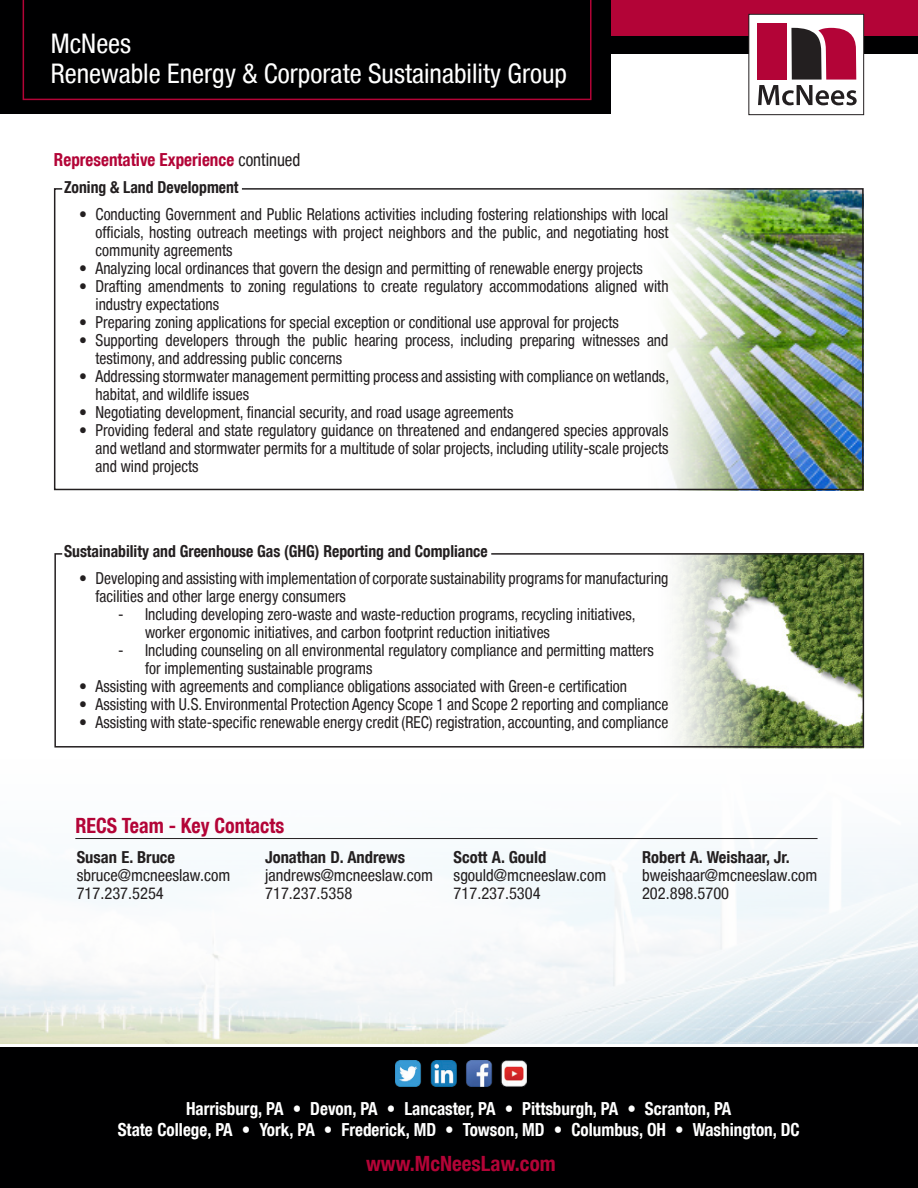
<style>
.page{position:relative;width:918px;height:1188px;background:#fff}
.page>*{position:absolute;margin:0;border:0;box-sizing:border-box;transform-origin:0 0}
.t1{font:condensed 27px/30px "Helvetica Neue Condensed";color:#fff}
.t2{font:700 condensed 21px "Helvetica Neue Condensed";color:#b30437;scale:.95 1}
.t3{font:700 condensed 21px "Helvetica Neue Condensed";color:#b30437}
.PG_List{font:700 condensed 18px/21px "Helvetica Neue Condensed";color:#fff;text-align:center;scale:.95 1}
.t4{font:700 condensed 18px "Helvetica Neue Condensed";color:#b30437;scale:.95 1}
.PG_List-2{font:condensed 16.5px/18px "Helvetica Neue Condensed";color:#231f20;scale:.95 1}
.PG_List-3{font:condensed 16.5px/18px "Helvetica Neue Condensed";color:#231f20}
.t5{font:700 condensed 16.5px "Helvetica Neue Condensed";color:#231f20;scale:.95 1}
.s1{font-weight:400;color:#231f20}
.s2{font-weight:700}
</style>
<div class="page">
<img style="left:0;top:748px;width:918px;height:296px">
<div style="left:0;top:0;width:918px;height:53px;background:#b30437"></div>
<div style="left:0;top:37px;width:918px;height:17px;background:#000001"></div>
<div style="left:0;top:0;width:610px;height:113px;background:#000001"></div>
<svg style="left:23px;top:0;width:569px;height:100px"></svg>
<div style="left:0;top:1047px;width:918px;height:141px;background:#000001"></div>
<div style="left:749px;top:14px;width:115px;height:101px;background:#fff"></div>
<div style="left:749px;top:14px;width:115px;height:101px;border:1px solid #231f20"></div>
<div style="left:757px;top:23px;width:30px;height:57px;background:#b30437"></div>
<svg style="left:758px;top:28px;width:99px;height:77px"></svg>
<img style="left:395px;top:1060px;width:131px;height:26px">
<svg style="left:54px;top:553px;width:811px;height:195px"></svg>
<img style="left:53px;top:188px;width:811px;height:303px">
<hr style="left:75px;top:838px;width:743px;height:1px;background:#231f20">
<p class="t1" style="left:51px;top:28px;width:518px">McNees<br>Renewable Energy &amp; Corporate Sustainability Group</p>
<p class="t4" style="left:54px;top:149px;width:261px">Representative Experience <span class="s1">continued</span></p>
<p class="t5" style="left:64px;top:178px;width:185px">Zoning &amp; Land Development</p>
<p class="PG_List-2" style="left:96px;top:206px;width:605px;text-align:justify;text-indent:-16px">• Conducting Government and Public Relations activities including fostering relationships with local officials, hosting outreach meetings with project neighbors and the public, and negotiating host community agreements</p>
<p class="PG_List-2" style="left:79px;top:260px;width:595px">• Analyzing local ordinances that govern the design and permitting of renewable energy projects</p>
<p class="PG_List-2" style="left:96px;top:278px;width:605px;text-indent:-16px">• Drafting amendments to zoning regulations to create regulatory accommodations aligned with industry expectations</p>
<p class="PG_List-2" style="left:79px;top:314px;width:570px">• Preparing zoning applications for special exception or conditional use approval for projects</p>
<p class="PG_List-2" style="left:96px;top:332px;width:605px;text-indent:-16px">• Supporting developers through the public hearing process, including preparing witnesses and testimony, and addressing public concerns</p>
<p class="PG_List-2" style="left:96px;top:368px;width:605px;text-indent:-16px">• Addressing stormwater management permitting process and assisting with compliance on wetlands, habitat, and wildlife issues</p>
<p class="PG_List-2" style="left:79px;top:404px;width:459px">• Negotiating development, financial security, and road usage agreements</p>
<p class="PG_List-2" style="left:96px;top:422px;width:605px;text-align:justify;text-indent:-16px">• Providing federal and state regulatory guidance on threatened and endangered species approvals and wetland and stormwater permits for a multitude of solar projects, including utility-scale projects and wind projects</p>
<p class="t5" style="left:64px;top:541px;width:448px">Sustainability and Greenhouse Gas (GHG) Reporting and Compliance</p>
<p class="PG_List-2" style="left:96px;top:569px;width:605px;text-indent:-16px">• Developing and assisting with implementation of corporate sustainability programs for manufacturing facilities and other large energy consumers</p>
<p class="PG_List-2" style="left:145px;top:605px;width:518px;text-indent:-27px">- Including developing zero-waste and waste-reduction programs, recycling initiatives, worker ergonomic initiatives, and carbon footprint reduction initiatives</p>
<p class="PG_List-2" style="left:145px;top:641px;width:537px;text-indent:-27px">- Including counseling on all environmental regulatory compliance and permitting matters for implementing sustainable programs</p>
<p class="PG_List-2" style="left:79px;top:677px;width:578px">• Assisting with agreements and compliance obligations associated with Green-e certification</p>
<p class="PG_List-2" style="left:79px;top:695px;width:622px">• Assisting with U.S. Environmental Protection Agency Scope 1 and Scope 2 reporting and compliance</p>
<p class="PG_List-2" style="left:79px;top:713px;width:622px">• Assisting with state-specific renewable energy credit (REC) registration, accounting, and compliance</p>
<p class="t2" style="left:75px;top:812px;width:221px">RECS Team - Key Contacts</p>
<p class="PG_List-3" style="left:77px;top:848px;width:155px"><span class="s2">Susan E. Bruce </span>sbruce@mcneeslaw.com<br>717.237.5254</p>
<p class="PG_List-3" style="left:265px;top:848px;width:169px"><span class="s2">Jonathan D. Andrews </span>jandrews@mcneeslaw.com<br>717.237.5358</p>
<p class="PG_List-3" style="left:454px;top:848px;width:154px"><span class="s2">Scott A. Gould </span>sgould@mcneeslaw.com<br>717.237.5304</p>
<p class="PG_List-3" style="left:642px;top:848px;width:177px"><span class="s2">Robert A. Weishaar, Jr. </span>bweishaar@mcneeslaw.com<br>202.898.5700</p>
<p class="PG_List" style="left:118px;top:1098px;width:719px">Harrisburg, PA • Devon, PA • Lancaster, PA • Pittsburgh, PA • Scranton, PA<br>State College, PA • York, PA • Frederick, MD • Towson, MD • Columbus, OH • Washington, DC</p>
<p class="t3" style="left:366px;top:1151px;width:191px">www.McNeesLaw.com</p>
</div>
